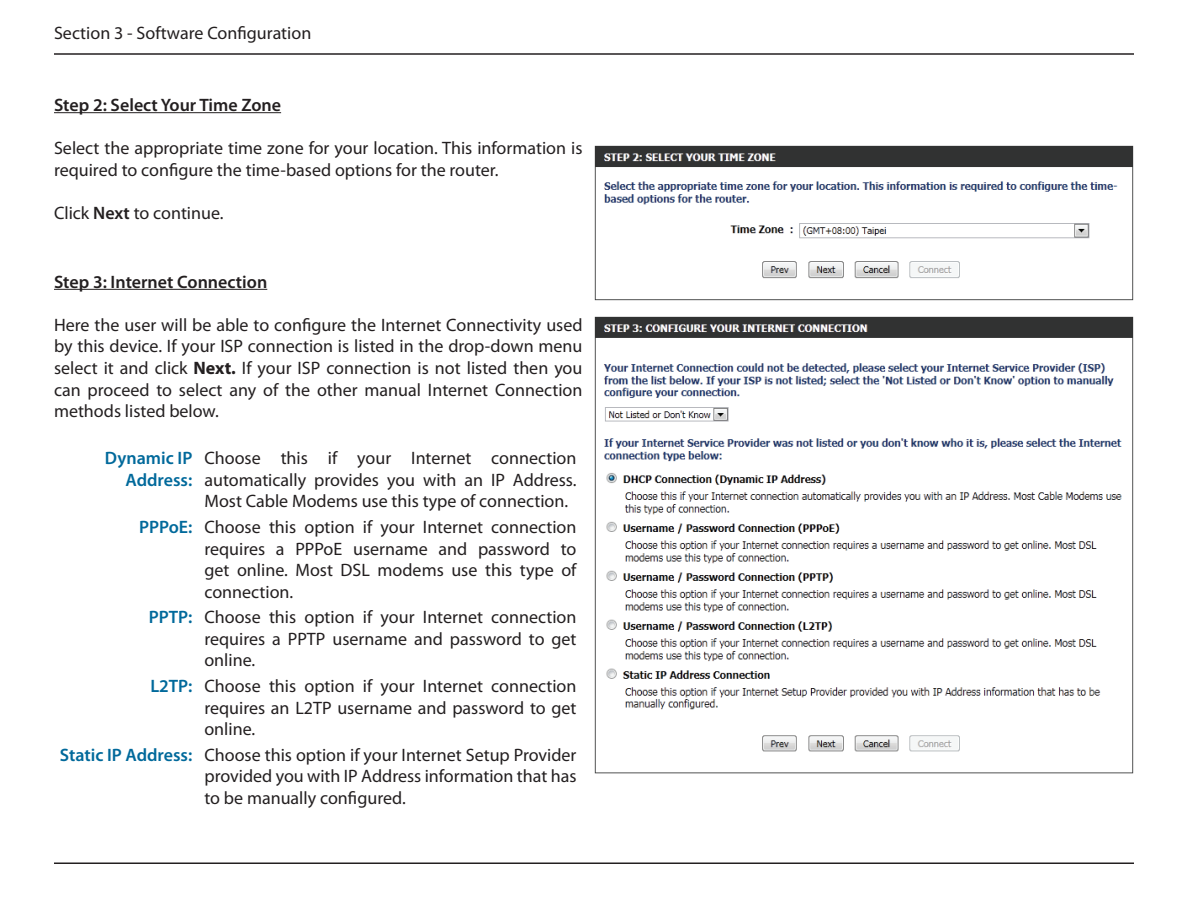
<style>
.page{position:relative;width:1188px;height:918px;background:#fff}
.page>*{position:absolute;margin:0;border:0;box-sizing:border-box;transform-origin:0 0}
.t1{font:18px/21.6px "Myriad Pro";color:#231f20;text-align:justify}
.t2{font:600 18px "Myriad Pro";color:#231f20}
.t3{font:600 18px/21.6px "Myriad Pro";color:#00699b;text-align:right}
.s1{font-weight:600}
.s2{font-weight:700}
.s3{font-weight:600;color:#00699b}
</style>
<div class="page">
<hr style="left:54px;top:53px;width:1080px;height:2px;background:#231f20">
<hr style="left:54px;top:862px;width:1080px;height:2px;background:#231f20">
<img style="left:594px;top:146px;width:540px;height:155px">
<hr style="left:54px;top:112px;width:227px;height:1px;background:#231f20">
<img style="left:594px;top:317px;width:540px;height:457px">
<hr style="left:54px;top:289px;width:213px;height:1px;background:#231f20">
<p class="t1" style="left:54px;top:22px;width:259px">Section 3 - Software Configuration</p>
<p class="t2" style="left:54px;top:93px;width:229px">Step 2: Select Your Time Zone</p>
<p class="t1" style="left:54px;top:137px;width:530px">Select the appropriate time zone for your location. This information is required to configure the time-based options for the router.</p>
<p class="t1" style="left:54px;top:202px;width:171px">Click <span class="s1">Next</span> to continue.</p>
<p class="t2" style="left:54px;top:270px;width:215px">Step 3: Internet Connection</p>
<p class="t1" style="left:54px;top:314px;width:530px">Here the user will be able to configure the Internet Connectivity used by this device. If your ISP connection is listed in the drop-down menu select it and click <span class="s2">Next.</span> If your ISP connection is not listed then you can proceed to select any of the other manual Internet Connection methods listed below.</p>
<p class="t3" style="left:105px;top:447px;width:89px">Dynamic IP<br>Address:</p>
<p class="t1" style="left:204px;top:447px;width:374px">Choose this if your Internet connection automatically provides you with an IP Address.<br>Most Cable Modems use this type of connection.</p>
<p class="t1" style="left:204px;top:516px;width:374px;text-indent:-65px"><span class="s3">PPPoE:</span> Choose this option if your Internet connection requires a PPPoE username and password to get online. Most DSL modems use this type of connection.</p>
<p class="t1" style="left:204px;top:606px;width:374px;text-indent:-56px"><span class="s3">PPTP:</span> Choose this option if your Internet connection requires a PPTP username and password to get online.</p>
<p class="t1" style="left:204px;top:675px;width:374px;text-indent:-54px"><span class="s3">L2TP:</span> Choose this option if your Internet connection requires an L2TP username and password to get online.</p>
<p class="t1" style="left:204px;top:744px;width:374px;text-indent:-144px"><span class="s3">Static IP Address:</span> Choose this option if your Internet Setup Provider provided you with IP Address information that has to be manually configured.</p>
</div>
